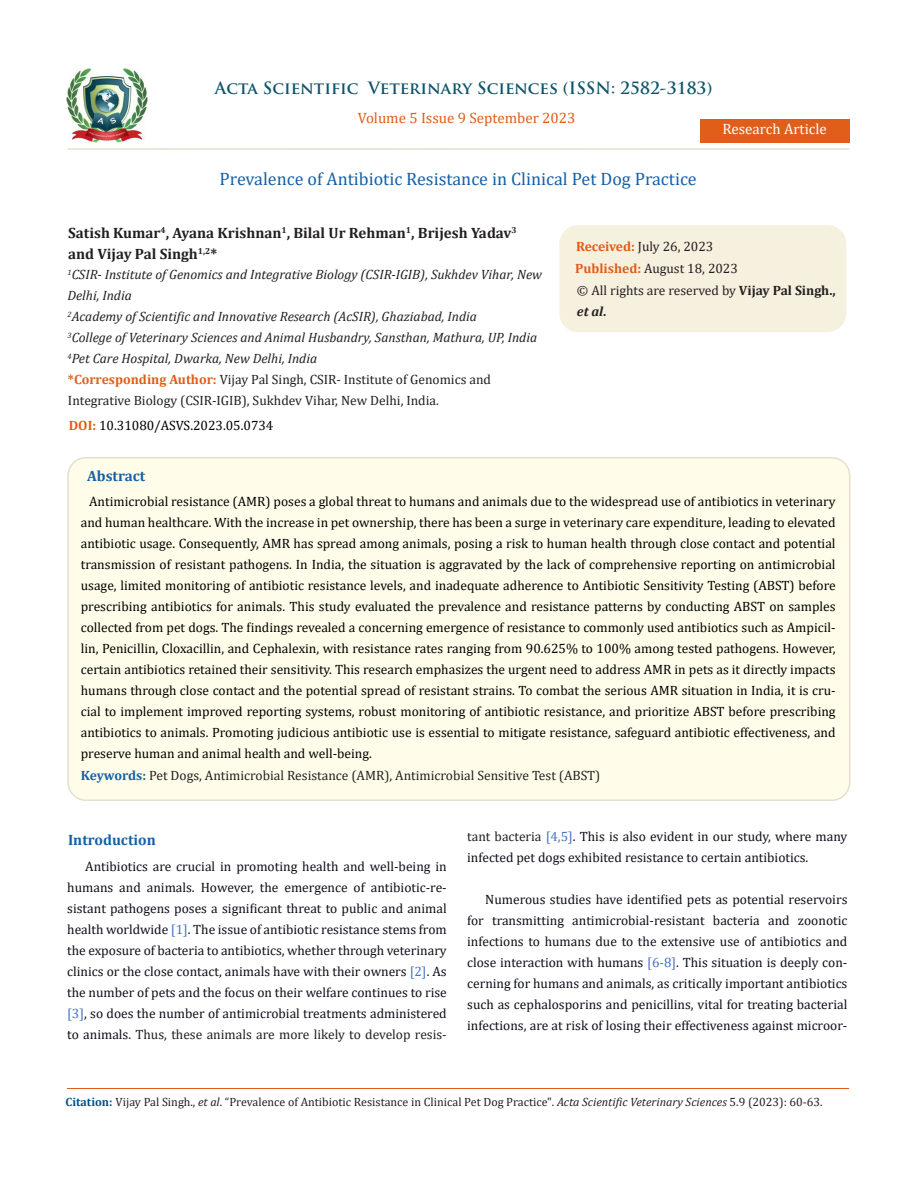
<style>
.page{position:relative;width:917px;height:1188px;background:#fff}
.page>*{position:absolute;margin:0;border:0;box-sizing:border-box;transform-origin:0 0}
.t1{font:18px "Cambria";color:#1560a6}
.t2{font:700 16.5px "Trajan Pro";color:#0e546a}
.t3{font:700 15px/21px "Cambria";color:#231f20}
.t4{font:15px "Cambria";color:#e05d1a}
.t5{font:700 15px "Cambria";color:#1560a6}
.t6{font:15px "Cambria";color:#fff}
.t7{font:13.5px/21px "Cambria";color:#000;text-align:justify}
.Normal__Web{font:13.5px/21px "Cambria";color:#0e101a;text-align:justify}
.t8{font:13.5px/21px "Cambria";color:#231f20}
.t9{font:italic 13.5px/21px "Cambria";color:#231f20}
.t10{font:12px "Cambria";color:#231f20}
.s1{font-weight:700;color:#e05d1a}
.s2{font-weight:700}
.s3{font-weight:700;font-style:italic}
.s4{font-weight:700;color:#1560a6}
.s5{color:#4472c4}
.s6{color:#231f20}
.s7{font-weight:700;color:#035089}
.s8{font-style:italic}
</style>
<div class="page">
<img style="left:67px;top:68px;width:80px;height:74px">
<div style="left:699px;top:119px;width:150px;height:23px;background:#e05d1a"></div>
<div style="left:560px;top:226px;width:285px;height:105px;background:#f6f0df;border-radius:18px"></div>
<div style="left:559px;top:225px;width:287px;height:107px;border:2px solid #f6f0df;border-radius:18px"></div>
<div style="left:68px;top:458px;width:781px;height:342px;background:#fffde9;border-radius:18px"></div>
<div style="left:67px;top:457px;width:783px;height:344px;border:2px solid #e5dfce;border-radius:18px"></div>
<hr style="left:67px;top:1089px;width:782px;height:1px;background:#e05d1a">
<hr style="left:67px;top:148px;width:782px;height:2px;background:#e5dfce">
<p class="t2" style="left:215px;top:77px;width:499px">Acta Scientific Veterinary Sciences (ISSN: 2582-3183)</p>
<p class="t4" style="left:358px;top:109px;width:219px">Volume 5 Issue 9 September 2023</p>
<p class="t6" style="left:722px;top:120px;width:106px">Research Article</p>
<p class="t1" style="left:219px;top:168px;width:478px">Prevalence of Antibiotic Resistance in Clinical Pet Dog Practice</p>
<p class="t3" style="left:68px;top:222px;width:450px">Satish Kumar<sup>4</sup>, Ayana Krishnan<sup>1</sup>, Bilal Ur Rehman<sup>1</sup>, Brijesh Yadav<sup>3 </sup>and Vijay Pal Singh<sup>1,2</sup>*</p>
<p class="t9" style="left:67px;top:264px;width:476px"><sup>1</sup>CSIR- Institute of Genomics and Integrative Biology (CSIR-IGIB), Sukhdev Vihar, New<br>Delhi, India</p>
<p class="t9" style="left:67px;top:306px;width:411px"><sup>2</sup>Academy of Scientific and Innovative Research (AcSIR), Ghaziabad, India</p>
<p class="t9" style="left:67px;top:327px;width:471px"><sup>3</sup>College of Veterinary Sciences and Animal Husbandry, Sansthan, Mathura, UP, India</p>
<p class="t9" style="left:67px;top:348px;width:251px"><sup>4</sup>Pet Care Hospital, Dwarka, New Delhi, India</p>
<p class="t8" style="left:68px;top:369px;width:424px"><span class="s1">*Corresponding Author:</span> Vijay Pal Singh, CSIR- Institute of Genomics and<br>Integrative Biology (CSIR-IGIB), Sukhdev Vihar, New Delhi, India.</p>
<p class="t8" style="left:576px;top:235px;width:139px"><span class="s1">Received:</span> July 26, 2023</p>
<p class="t8" style="left:575px;top:258px;width:164px"><span class="s1">Published:</span> August 18, 2023</p>
<p class="t8" style="left:577px;top:280px;width:260px">© All rights are reserved by <span class="s2">Vijay Pal Singh., </span><span class="s3">et al</span><span class="s2">.</span></p>
<p class="t7" style="left:69px;top:415px;width:206px"><span class="s1">DOI:</span> 10.31080/ASVS.2023.05.0734</p>
<p class="t5" style="left:87px;top:465px;width:60px">Abstract</p>
<p class="t7" style="left:81px;top:491px;width:756px;text-indent:8px">Antimicrobial resistance (AMR) poses a global threat to humans and animals due to the widespread use of antibiotics in veterinary and human healthcare. With the increase in pet ownership, there has been a surge in veterinary care expenditure, leading to elevated antibiotic usage. Consequently, AMR has spread among animals, posing a risk to human health through close contact and potential transmission of resistant pathogens. In India, the situation is aggravated by the lack of comprehensive reporting on antimicrobial usage, limited monitoring of antibiotic resistance levels, and inadequate adherence to Antibiotic Sensitivity Testing (ABST) before prescribing antibiotics for animals. This study evaluated the prevalence and resistance patterns by conducting ABST on samples collected from pet dogs. The findings revealed a concerning emergence of resistance to commonly used antibiotics such as Ampicil&shy;lin, Penicillin, Cloxacillin, and Cephalexin, with resistance rates ranging from 90.625% to 100% among tested pathogens. However, certain antibiotics retained their sensitivity. This research emphasizes the urgent need to address AMR in pets as it directly impacts humans through close contact and the potential spread of resistant strains. To combat the serious AMR situation in India, it is cru&shy;cial to implement improved reporting systems, robust monitoring of antibiotic resistance, and prioritize ABST before prescribing antibiotics to animals. Promoting judicious antibiotic use is essential to mitigate resistance, safeguard antibiotic effectiveness, and preserve human and animal health and well-being.</p>
<p class="t8" style="left:81px;top:765px;width:521px"><span class="s4">Keywords:</span> Pet Dogs, Antimicrobial Resistance (AMR), Antimicrobial Sensitive Test (ABST)</p>
<p class="t5" style="left:68px;top:829px;width:89px">Introduction</p>
<p class="Normal__Web" style="left:67px;top:856px;width:381px;text-indent:18px">Antibiotics are crucial in promoting health and well-being in humans and animals. However, the emergence of antibiotic-re&shy;sistant pathogens poses a significant threat to public and animal health worldwide <span class="s5">[1]</span>. The issue of antibiotic resistance stems from the exposure of bacteria to antibiotics, whether through veterinary clinics or the close contact, animals have with their owners <span class="s5">[2]</span>. As the number of pets and the focus on their welfare continues to rise <span class="s5">[3]</span>, so does the number of antimicrobial treatments administered to animals. <span class="s6">Thus, these animals are more likely to develop resis-</span></p>
<p class="Normal__Web" style="left:467px;top:826px;width:382px"><span class="s6">tant bacteria</span> <span class="s5">[4,5]</span>. This is also evident in our study, where many infected pet dogs exhibited resistance to certain antibiotics.</p>
<p class="Normal__Web" style="left:467px;top:889px;width:382px;text-indent:18px">Numerous studies have identified pets as potential reservoirs for transmitting antimicrobial-resistant bacteria and zoonotic infections to humans due to the extensive use of antibiotics and close interaction with humans <span class="s5">[6-8]</span>. This situation is deeply con&shy;cerning for humans and animals, as critically important antibiotics such as cephalosporins and penicillins, vital for treating bacterial infections, are at risk of losing their effectiveness against microor-</p>
<p class="t10" style="left:66px;top:1095px;width:758px"><span class="s7">Citation:</span> Vijay Pal Singh., <span class="s8">et al</span>. “Prevalence of Antibiotic Resistance in Clinical Pet Dog Practice". <span class="s8">Acta Scientific Veterinary Sciences</span> 5.9 (2023): 60-63.</p>
</div>
